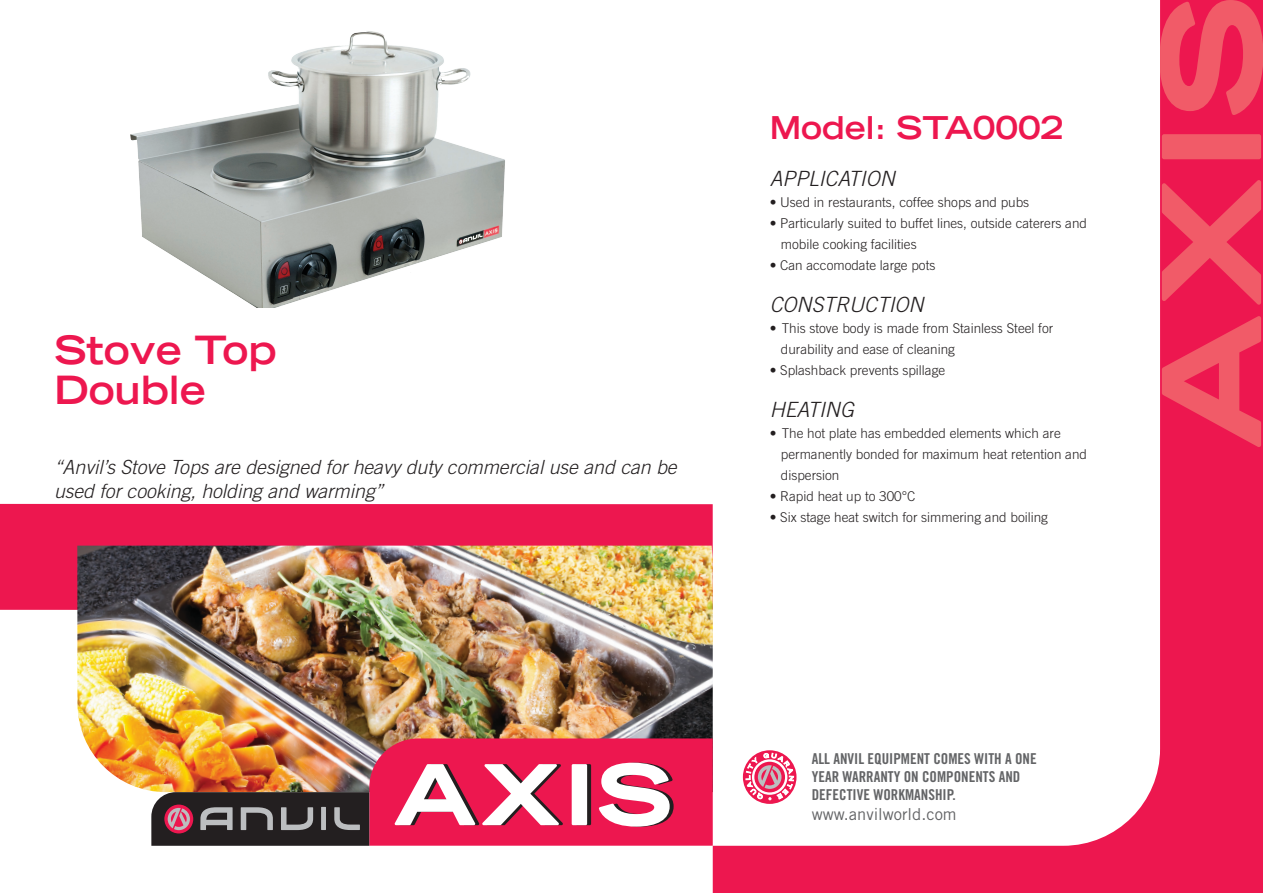
<style>
.page{position:relative;width:1263px;height:893px;background:#fff}
.page>*{position:absolute;margin:0;border:0;box-sizing:border-box;transform-origin:0 0}
.t1{font:700 expanded 39px "Trade Gothic LT Std";color:#ed174f}
.t2{font:700 expanded 31.5px "Trade Gothic LT Std";color:#ed174f}
.t3{font:italic 300 21px "Trade Gothic LT Std";color:#231f20}
.t4{font:italic 300 19.5px/23.4px "Trade Gothic LT Std";color:#231f20}
.t5{font:16.5px "Trade Gothic LT Std";color:#636466}
.t6{font:15px/18px "Trade Gothic LT Std Bd Cn 20";color:#636466}
.t7{font:300 13.5px/21px "Trade Gothic LT Std";color:#231f20}
</style>
<div class="page">
<svg style="left:713px;top:447px;width:550px;height:446px"></svg>
<svg style="left:1160px;top:0;width:103px;height:447px;background:#ee365a"></svg>
<svg style="left:743px;top:750px;width:53px;height:54px"></svg>
<svg style="left:745px;top:753px;width:49px;height:47px"></svg>
<div style="left:0;top:504px;width:713px;height:106px;background:#ed174f"></div>
<img style="left:77px;top:546px;width:636px;height:245px">
<img style="left:151px;top:738px;width:562px;height:108px">
<img style="left:130px;top:31px;width:375px;height:277px">
<p class="t1" style="left:54px;top:324px;width:224px">Stove Top</p>
<p class="t1" style="left:54px;top:365px;width:153px">Double</p>
<p class="t4" style="left:54px;top:456px;width:624px">“Anvil’s Stove Tops are designed for heavy duty commercial use and can be used for cooking, holding and warming”</p>
<p class="t2" style="left:770px;top:107px;width:295px">Model: STA0002</p>
<p class="t3" style="left:770px;top:166px;width:127px">APPLICATION</p>
<p class="t7" style="left:770px;top:191px;width:261px">• Used in restaurants, coffee shops and pubs</p>
<p class="t7" style="left:781px;top:212px;width:308px;text-indent:-11px">• Particularly suited to buffet lines, outside caterers and mobile cooking facilities</p>
<p class="t7" style="left:770px;top:254px;width:167px">• Can accomodate large pots</p>
<p class="t3" style="left:770px;top:292px;width:156px">CONSTRUCTION</p>
<p class="t7" style="left:781px;top:317px;width:274px;text-indent:-11px">• This stove body is made from Stainless Steel for durability and ease of cleaning</p>
<p class="t7" style="left:770px;top:359px;width:177px">• Splashback prevents spillage</p>
<p class="t3" style="left:770px;top:397px;width:86px">HEATING</p>
<p class="t7" style="left:781px;top:422px;width:308px;text-indent:-11px">• The hot plate has embedded elements which are permanently bonded for maximum heat retention and dispersion</p>
<p class="t7" style="left:770px;top:485px;width:147px">• Rapid heat up to 300°C</p>
<p class="t7" style="left:770px;top:506px;width:280px">• Six stage heat switch for simmering and boiling</p>
<p class="t6" style="left:812px;top:750px;width:226px">ALL ANVIL EQUIPMENT COMES WITH A ONE<br>YEAR WARRANTY ON COMPONENTS AND<br>DEFECTIVE WORKMANSHIP.</p>
<p class="t5" style="left:812px;top:804px;width:146px">www.anvilworld.com</p>
</div>
